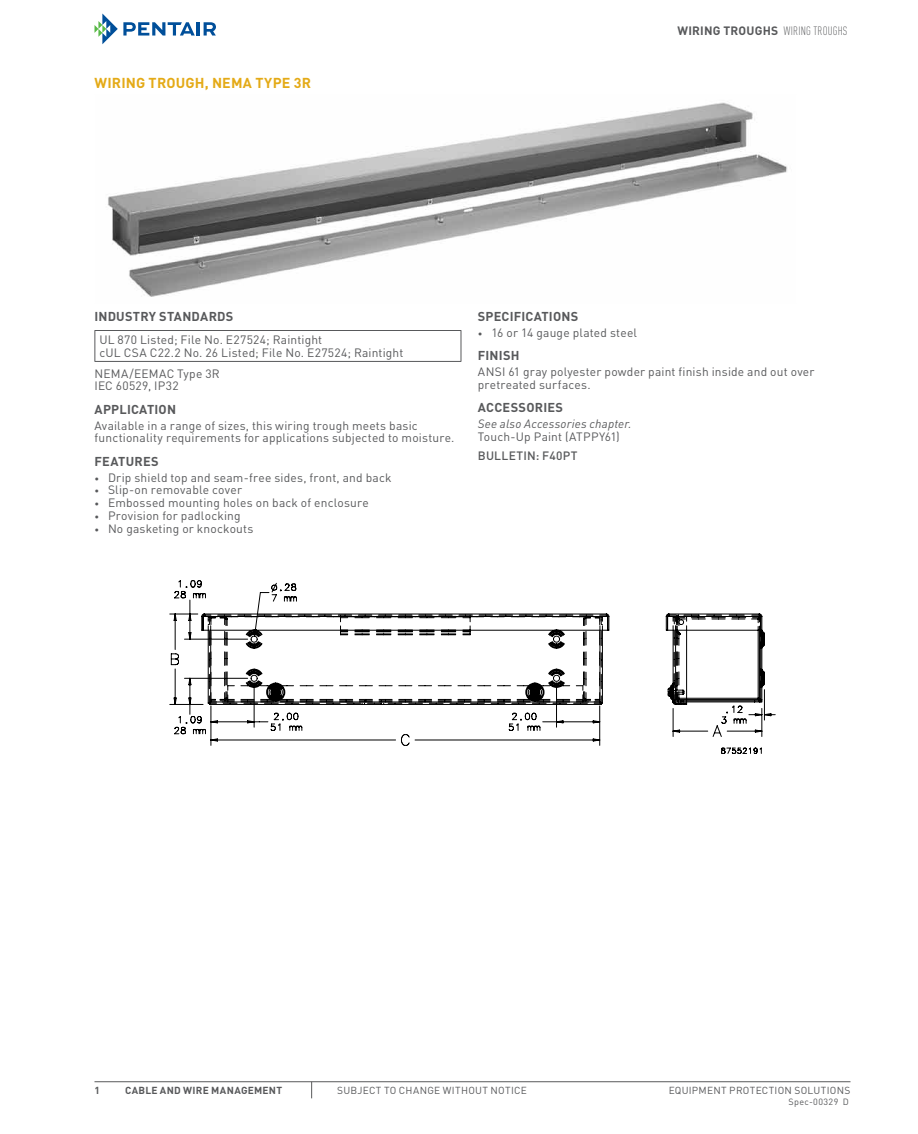
<style>
.page{position:relative;width:918px;height:1134px;background:#fff}
.page>*{position:absolute;margin:0;border:0;box-sizing:border-box;transform-origin:0 0}
.t1{font:700 14.25px "DIN Pro";letter-spacing:.01em;color:#e4aa17}
.t2{font:700 12.75px "DIN Pro";letter-spacing:.02em;color:#58595b}
.t3{font:12px/12.8px "DIN Pro";letter-spacing:.015em;color:#58595b}
.t4{font:700 12px "DIN Pro";letter-spacing:.02em;color:#58595b}
.t5{font:italic 12px "DIN Pro";letter-spacing:.015em;color:#58595b}
.t6{font:500 12px "DIN Pro";letter-spacing:.025em;color:#58595b}
.t7{font:10.2px "DIN Pro";letter-spacing:.025em;color:#58595b}
.t8{font:700 10.2px "DIN Pro";letter-spacing:.03em;color:#58595b}
.t9{font:9px "DIN Pro";letter-spacing:.035em;color:#58595b}
.s1{font-weight:300;font-stretch:condensed}
.s2{font-size:9px}
</style>
<div class="page">
<svg style="left:95px;top:14px;width:100px;height:30px"></svg>
<hr style="left:197px;top:22px;width:3px;height:14px;background:#004f9a">
<svg style="left:204px;top:22px;width:12px;height:14px"></svg>
<hr style="left:94px;top:1081px;width:756px;height:1px;background:#58595b">
<svg style="left:311px;top:1082px;width:1px;height:16px"></svg>
<img style="left:107px;top:102px;width:681px;height:195px">
<hr style="left:94px;top:330px;width:367px;height:1px;background:#58595b">
<hr style="left:94px;top:361px;width:367px;height:1px;background:#58595b">
<hr style="left:94px;top:331px;width:1px;height:30px;background:#58595b">
<hr style="left:461px;top:331px;width:1px;height:30px;background:#58595b">
<svg style="left:210px;top:737px;width:391px;height:9px"></svg>
<svg style="left:174px;top:613px;width:601px;height:124px"></svg>
<svg style="left:170px;top:580px;width:439px;height:154px"></svg>
<p class="t1" style="left:94px;top:71px;width:216px">WIRING TROUGH, NEMA TYPE 3R</p>
<p class="t4" style="left:677px;top:21px;width:172px">WIRING TROUGHS <span class="s1">WIRING TROUGHS</span></p>
<p class="t2" style="left:94px;top:306px;width:9px">INDUS</p>
<p class="t2" style="left:133px;top:306px;width:51px">TRY STANDARDS</p>
<p class="t3" style="left:99px;top:332px;width:306px">UL 870 Listed; File No. E27524; Raintight<br>cUL CSA C22.2 No. 26 Listed; File No. E27524; Raintight</p>
<p class="t3" style="left:94px;top:366px;width:127px">NEMA/EEMAC Type 3R<br>IEC 60529, IP32</p>
<p class="t2" style="left:94px;top:398px;width:9px">APPLI</p>
<p class="t2" style="left:131px;top:398px;width:31px">CATION</p>
<p class="t3" style="left:94px;top:418px;width:362px">Available in a range of sizes, this wiring trough meets basic functionality requirements for applications subjected to moisture.</p>
<p class="t2" style="left:94px;top:450px;width:41px">FEATURES</p>
<p class="t3" style="left:94px;top:470px;width:299px"><span class="s2">•</span> Drip shield top and seam-free sides, front, and back</p>
<p class="t3" style="left:94px;top:482px;width:149px"><span class="s2">•</span> Slip-on removable cover</p>
<p class="t3" style="left:94px;top:495px;width:276px"><span class="s2">•</span> Embossed mounting holes on back of enclosure</p>
<p class="t3" style="left:94px;top:508px;width:148px"><span class="s2">•</span> Provision for padlocking</p>
<p class="t3" style="left:94px;top:521px;width:161px"><span class="s2">•</span> No gasketing or knockouts</p>
<p class="t2" style="left:478px;top:306px;width:9px">SPE</p>
<p class="t2" style="left:502px;top:306px;width:56px">CI FICATIONS</p>
<p class="t3" style="left:478px;top:325px;width:161px"><span class="s2">•</span> 16 or 14 gauge plated steel</p>
<p class="t2" style="left:478px;top:345px;width:16px">FINISH</p>
<p class="t3" style="left:478px;top:364px;width:338px">ANSI 61 gray polyester powder paint finish inside and out over pretreated surfaces.</p>
<p class="t2" style="left:478px;top:397px;width:33px">ACCESSORIES</p>
<p class="t5" style="left:478px;top:414px;width:155px">See also Accessories chapter.</p>
<p class="t3" style="left:478px;top:429px;width:143px">Touch-Up Paint (ATPPY61)</p>
<p class="t6" style="left:478px;top:446px;width:93px">BULLETIN: F40PT</p>
<p class="t8" style="left:94px;top:1081px;width:7px">1</p>
<p class="t8" style="left:125px;top:1081px;width:158px">CABLE AND WIRE MANAGEM ENT</p>
<p class="t7" style="left:337px;top:1082px;width:191px">SUBJECT TO CHANGE WITHOUT NOTICE</p>
<p class="t7" style="left:669px;top:1082px;width:183px">EQUIPMENT PROTECTION SOLUTIONS</p>
<p class="t9" style="left:789px;top:1095px;width:62px">Spec-00329 D</p>
</div>
